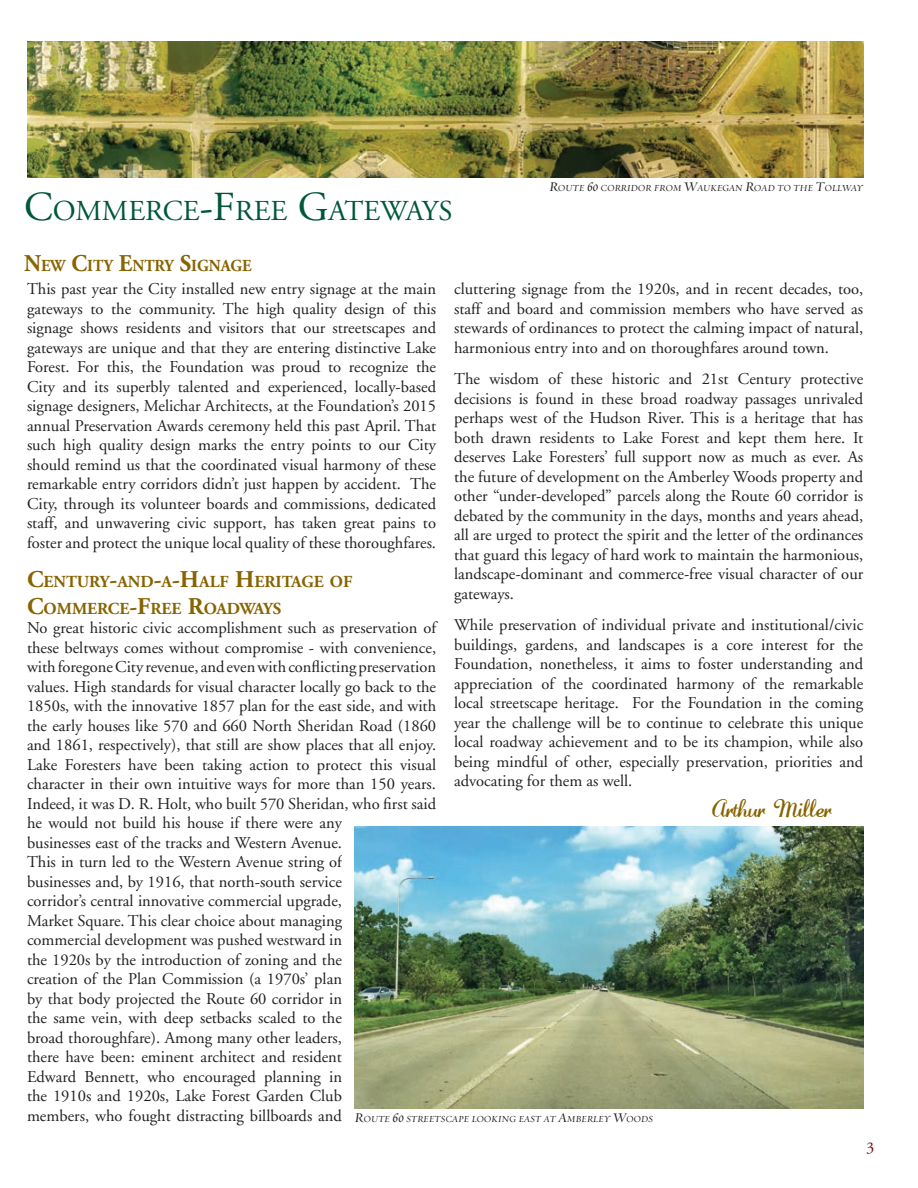
<style>
.page{position:relative;width:918px;height:1188px;background:#fff}
.page>*{position:absolute;margin:0;border:0;box-sizing:border-box;transform-origin:0 0}
.t1{font:28.8px "Adobe Garamond";color:#00573c}
.t2{font:18px "Lauren Script";color:#876400}
.t3{font:700 16.8px/27px "Adobe Garamond";color:#876400}
.t4{font:700 16.8px "Adobe Garamond";color:#876400;scale:.95 1}
.t5{font:16.5px/19.5px "Adobe Garamond";color:#231f20;text-align:justify}
.t6{font:16.5px "Adobe Garamond";color:#761113}
.t7{font:10.5px "Requiem Display HTF Italic";color:#231f20}
.s1{font-size:41.25px}
.s2{font-size:24px}
.s3{font-size:15px}
</style>
<div class="page">
<img style="left:27px;top:41px;width:836px;height:136px">
<img style="left:355px;top:826px;width:508px;height:282px">
<h1 class="t1" style="left:24px;top:195px;width:430px"><span class="s1">C</span>OMMERCE<span class="s1">-F</span>REE <span class="s1">G</span>ATEWAYS</h1>
<p class="t4" style="left:24px;top:256px;width:241px"><span class="s2">N</span>EW <span class="s2">C</span>ITY <span class="s2">E</span>NTRY <span class="s2">S</span>IGNAGE</p>
<p class="t7" style="left:549px;top:183px;width:315px"><span class="s3">R</span>OUTE <span class="s3">60</span> CORRIDOR FROM <span class="s3">W</span>AUKEGAN <span class="s3">R</span>OAD TO THE <span class="s3">T</span>OLLWAY</p>
<p class="t5" style="left:27px;top:280px;width:411px">This past year the City installed new entry signage at the main gateways to the community. The high quality design of this signage shows residents and visitors that our streetscapes and gateways are unique and that they are entering distinctive Lake Forest. For this, the Foundation was proud to recognize the City and its superbly talented and experienced, locally-based signage designers, Melichar Architects, at the Foundation’s 2015 annual Preservation Awards ceremony held this past April. That such high quality design marks the entry points to our City should remind us that the coordinated visual harmony of these remarkable entry corridors didn’t just happen by accident. The City, through its volunteer boards and commissions, dedicated staff, and unwavering civic support, has taken great pains to foster and protect the unique local quality of these thoroughfares.</p>
<p class="t3" style="left:27px;top:568px;width:326px"><span class="s2">C</span>ENTURY<span class="s2">-</span>AND<span class="s2">-</span>A<span class="s2">-H</span>ALF <span class="s2">H</span>ERITAGE OF<br><span class="s2">C</span>OMMERCE<span class="s2">-F</span>REE <span class="s2">R</span>OADWAYS</p>
<p class="t5" style="left:27px;top:619px;width:411px;text-align:left">No great historic civic accomplishment such as preservation of these beltways comes without compromise - with convenience, with foregone City revenue, and even with conflicting preservation values. High standards for visual character locally go back to the 1850s, with the innovative 1857 plan for the east side, and with the early houses like 570 and 660 North Sheridan Road (1860 and 1861, respectively), that still are show places that all enjoy.<br>Lake Foresters have been taking action to protect this visual character in their own intuitive ways for more than 150 years.<br>Indeed, it was D. R. Holt, who built 570 Sheridan, who first said he would not build his house if there were any<br>businesses east of the tracks and Western Avenue.<br>This in turn led to the Western Avenue string of<br>businesses and, by 1916, that north-south service<br>corridor’s central innovative commercial upgrade,<br>Market Square. This clear choice about managing<br>commercial development was pushed westward in<br>the 1920s by the introduction of zoning and the<br>creation of the Plan Commission (a 1970s’ plan<br>by that body projected the Route 60 corridor in<br>the same vein, with deep setbacks scaled to the<br>broad thoroughfare). Among many other leaders,<br>there have been: eminent architect and resident<br>Edward Bennett, who encouraged planning in<br>the 1910s and 1920s, Lake Forest Garden Club<br>members, who fought distracting billboards and</p>
<p class="t5" style="left:454px;top:280px;width:411px">cluttering signage from the 1920s, and in recent decades, too, staff and board and commission members who have served as stewards of ordinances to protect the calming impact of natural, harmonious entry into and on thoroughfares around town.</p>
<p class="t5" style="left:454px;top:370px;width:411px">The wisdom of these historic and 21st Century protective decisions is found in these broad roadway passages unrivaled perhaps west of the Hudson River. This is a heritage that has both drawn residents to Lake Forest and kept them here. It deserves Lake Foresters’ full support now as much as ever. As the future of development on the Amberley Woods property and other “under-developed” parcels along the Route 60 corridor is debated by the community in the days, months and years ahead, all are urged to protect the spirit and the letter of the ordinances that guard this legacy of hard work to maintain the harmonious, landscape-dominant and commerce-free visual character of our gateways.</p>
<p class="t5" style="left:454px;top:616px;width:411px">While preservation of individual private and institutional/civic buildings, gardens, and landscapes is a core interest for the Foundation, nonetheless, it aims to foster understanding and appreciation of the coordinated harmony of the remarkable local streetscape heritage. For the Foundation in the coming year the challenge will be to continue to celebrate this unique local roadway achievement and to be its champion, while also being mindful of other, especially preservation, priorities and advocating for them as well.</p>
<p class="t2" style="left:712px;top:797px;width:121px">Arthur Miller</p>
<p class="t7" style="left:355px;top:1113px;width:300px"><span class="s3">R</span>OUTE <span class="s3">60</span> STREETSCAPE LOOKING EAST AT <span class="s3">A</span>MBERLEY <span class="s3">W</span>OODS</p>
<p class="t6" style="left:866px;top:1139px;width:10px">3</p>
</div>
